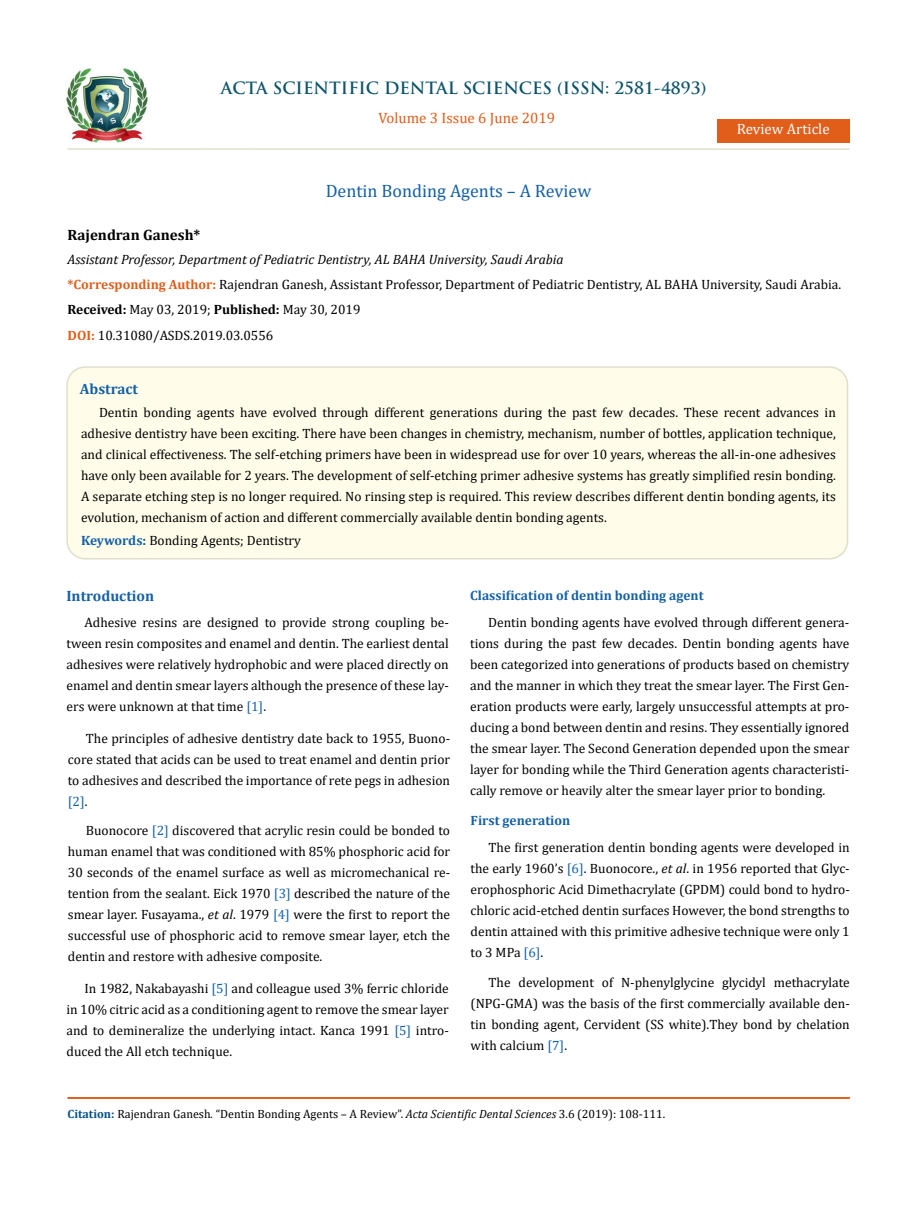
<style>
.page{position:relative;width:917px;height:1206px;background:#fff}
.page>*{position:absolute;margin:0;border:0;box-sizing:border-box;transform-origin:0 0}
.t1{font:18px "Cambria";color:#1560a6}
.t2{font:700 16.5px "Trajan Pro";color:#0e546a}
.t3{font:15px "Cambria";color:#e05d1a}
.t4{font:700 15px "Cambria";color:#1560a6}
.t5{font:700 15px "Cambria";color:#000}
.t6{font:15px "Cambria";color:#fff}
.t7{font:13.5px/21px "Cambria";color:#000;text-align:justify}
.t8{font:700 13.5px "Cambria";color:#1560a6}
.t9{font:12px "Cambria";color:#000}
.s1{font-style:italic}
.s2{font-weight:700;color:#e05d1a}
.s3{font-weight:700}
.s4{font-weight:700;color:#1560a6}
.s5{font-weight:700;color:#0e546a}
.s6{color:#1560a6}
.s7{font-weight:700;color:#035089}
</style>
<div class="page">
<img style="left:67px;top:68px;width:80px;height:74px">
<div style="left:717px;top:119px;width:132px;height:23px;background:#e05d1a"></div>
<div style="left:67px;top:367px;width:780px;height:192px;background:#fffde9;border-radius:18px"></div>
<div style="left:66px;top:366px;width:782px;height:194px;border:2px solid #e0dfcd;border-radius:18px"></div>
<hr style="left:67px;top:148px;width:782px;height:2px;background:#e0dfcd">
<div style="left:67px;top:1098px;width:782px;height:1px;border:1px solid #e05d1a"></div>
<p class="t2" style="left:221px;top:77px;width:487px">ACTA SCIENTIFIC DENTAL SCIENCES (ISSN: 2581-4893)</p>
<p class="t3" style="left:378px;top:109px;width:178px">Volume 3 Issue 6 June 2019</p>
<h1 class="t1" style="left:326px;top:180px;width:267px">Dentin Bonding Agents – A Review</h1>
<p class="t6" style="left:736px;top:120px;width:94px">Review Article</p>
<p class="t5" style="left:67px;top:225px;width:134px">Rajendran Ganesh*</p>
<p class="t7" style="left:67px;top:247px;width:775px;line-height:24.8px"><span class="s1">Assistant Professor, Department of Pediatric Dentistry, AL BAHA University, Saudi Arabia<br></span><span class="s2">*Corresponding Author:</span> Rajendran Ganesh, Assistant Professor, Department of Pediatric Dentistry, AL BAHA University, Saudi Arabia.</p>
<p class="t7" style="left:67px;top:298px;width:294px"><span class="s3">Received:</span> May 03, 2019; <span class="s3">Published:</span> May 30, 2019</p>
<p class="t7" style="left:67px;top:324px;width:207px"><span class="s2">DOI:</span> 10.31080/ASDS.2019.03.0556</p>
<p class="t4" style="left:80px;top:378px;width:60px">Abstract</p>
<p class="t7" style="left:81px;top:402px;width:756px;text-indent:18px">Dentin bonding agents have evolved through different generations during the past few decades. These recent advances in adhesive dentistry have been exciting. There have been changes in chemistry, mechanism, number of bottles, application technique, and clinical effectiveness. The self-etching primers have been in widespread use for over 10 years, whereas the all-in-one adhesives have only been available for 2 years. The development of self-etching primer adhesive systems has greatly simplified resin bonding.<br>A separate etching step is no longer required. No rinsing step is required. This review describes different dentin bonding agents, its evolution, mechanism of action and different commercially available dentin bonding agents.</p>
<p class="t7" style="left:81px;top:530px;width:221px"><span class="s4">Keywords</span><span class="s5">:</span> Bonding Agents; Dentistry</p>
<p class="t4" style="left:66px;top:585px;width:89px">Introduction</p>
<p class="t7" style="left:67px;top:612px;width:384px;text-indent:18px">Adhesive resins are designed to provide strong coupling be&shy;tween resin composites and enamel and dentin. The earliest dental adhesives were relatively hydrophobic and were placed directly on enamel and dentin smear layers although the presence of these lay&shy;ers were unknown at that time <span class="s6">[1]</span>.</p>
<p class="t7" style="left:68px;top:728px;width:384px;text-indent:18px">The principles of adhesive dentistry date back to 1955, Buono&shy;core stated that acids can be used to treat enamel and dentin prior to adhesives and described the importance of rete pegs in adhesion <span class="s6">[2]</span>.</p>
<p class="t7" style="left:68px;top:820px;width:384px;text-indent:18px">Buonocore <span class="s6">[2]</span> discovered that acrylic resin could be bonded to human enamel that was conditioned with 85% phosphoric acid for 30 seconds of the enamel surface as well as micromechanical re&shy;tention from the sealant. Eick 1970 <span class="s6">[3]</span> described the nature of the smear layer. Fusayama., <span class="s1">et al</span>. 1979 <span class="s6">[4]</span> were the first to report the successful use of phosphoric acid to remove smear layer, etch the dentin and restore with adhesive composite.</p>
<p class="t7" style="left:66px;top:978px;width:384px;text-indent:18px">In 1982, Nakabayashi <span class="s6">[5]</span> and colleague used 3% ferric chloride in 10% citric acid as a conditioning agent to remove the smear layer and to demineralize the underlying intact. Kanca 1991 <span class="s6">[5]</span> intro&shy;duced the All etch technique.</p>
<p class="t8" style="left:470px;top:585px;width:235px">Classification of dentin bonding agent</p>
<p class="t7" style="left:470px;top:611px;width:381px;text-indent:18px">Dentin bonding agents have evolved through different genera&shy;tions during the past few decades. Dentin bonding agents have been categorized into generations of products based on chemistry and the manner in which they treat the smear layer. The First Gen&shy;eration products were early, largely unsuccessful attempts at pro&shy;ducing a bond between dentin and resins. They essentially ignored the smear layer. The Second Generation depended upon the smear layer for bonding while the Third Generation agents characteristi&shy;cally remove or heavily alter the smear layer prior to bonding.</p>
<p class="t8" style="left:470px;top:811px;width:101px">First generation</p>
<p class="t7" style="left:470px;top:837px;width:381px;text-indent:18px">The first generation dentin bonding agents were developed in the early 1960’s <span class="s6">[6]</span>. Buonocore., <span class="s1">et al</span>. in 1956 reported that Glyc&shy;erophosphoric Acid Dimethacrylate (GPDM) could bond to hydro&shy;chloric acid-etched dentin surfaces However, the bond strengths to dentin attained with this primitive adhesive technique were only 1 to 3 MPa <span class="s6">[6]</span>.</p>
<p class="t7" style="left:470px;top:972px;width:381px;text-indent:18px">The development of N-phenylglycine glycidyl methacrylate (NPG-GMA) was the basis of the first commercially available den&shy;tin bonding agent, Cervident (SS white).They bond by chelation with calcium <span class="s6">[7]</span>.</p>
<p class="t9" style="left:67px;top:1107px;width:599px"><span class="s7">Citation:</span> Rajendran Ganesh<span class="s1">.</span> “Dentin Bonding Agents – A Review”. <span class="s1">Acta Scientific Dental Sciences</span> 3.6 (2019): 108-111.</p>
</div>
